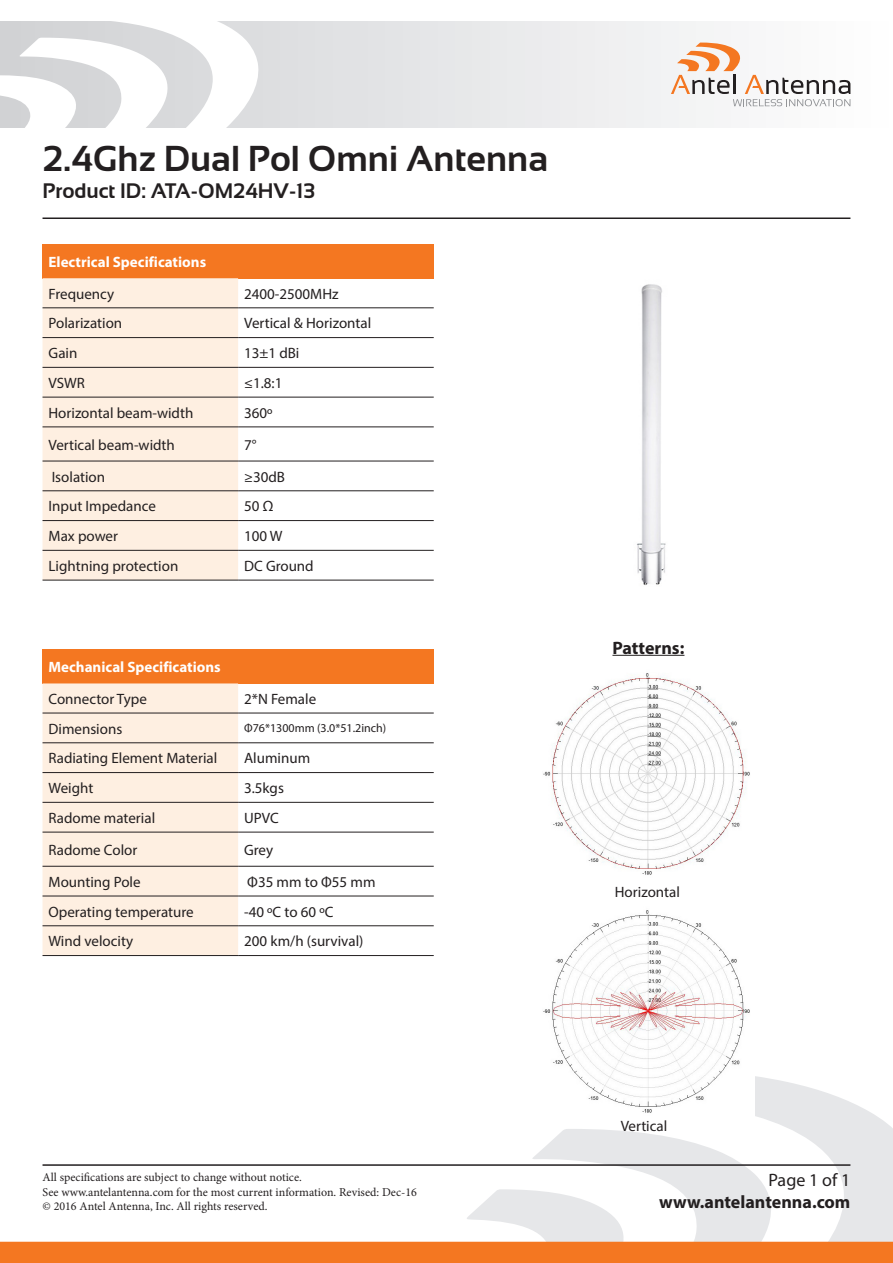
<style>
.page{position:relative;width:893px;height:1263px;background:#fff}
.page>*{position:absolute;margin:0;border:0;box-sizing:border-box;transform-origin:0 0}
.Title_Style_1{font:700 36px "Sansation";color:#231f20}
.Title_Style_1-2{font:700 21px "Sansation";color:#231f20}
.t1{font:700 18px "Myriad Pro";color:#231f20}
.t2{font:18px "Myriad Pro";color:#231f20}
.Table_body_Style_1{font:15px "Myriad Pro";color:#231f20}
.Paragraph_Style_1{font:15px "Myriad Pro";color:#231f20}
.Table_Header_Style_1{font:700 15px "Myriad Pro";color:#fff}
.t3{font:12px/14.4px "Minion Pro";color:#231f20}
.Table_body_Style_1-2{font:12px "Myriad Pro";color:#231f20}
</style>
<div class="page">
<svg style="left:755px;top:1076px;width:138px;height:166px;fill:#e6e7e9"></svg>
<svg style="left:465px;top:1129px;width:317px;height:113px"></svg>
<div style="left:0;top:1242px;width:893px;height:21px;background:#f47721"></div>
<svg style="left:260px;top:21px;width:591px;height:107px"></svg>
<svg style="left:0;top:21px;width:260px;height:107px"></svg>
<svg style="left:671px;top:43px;width:179px;height:63px"></svg>
<hr style="left:43px;top:1164px;width:807px;height:2px;background:#231f20">
<hr style="left:612px;top:655px;width:72px;height:1px;background:#231f20">
<img style="left:637px;top:284px;width:29px;height:301px">
<div style="left:43px;top:244px;width:195px;height:34px;background:#f47721"></div>
<div style="left:238px;top:244px;width:196px;height:34px;background:#f47721"></div>
<div style="left:43px;top:278px;width:195px;height:302px;background:#feefe1"></div>
<hr style="left:43px;top:308px;width:195px;height:1px;background:#231f20">
<hr style="left:238px;top:308px;width:196px;height:1px;background:#231f20">
<hr style="left:43px;top:337px;width:195px;height:1px;background:#231f20">
<hr style="left:238px;top:337px;width:196px;height:1px;background:#231f20">
<hr style="left:43px;top:367px;width:195px;height:1px;background:#231f20">
<hr style="left:238px;top:367px;width:196px;height:1px;background:#231f20">
<hr style="left:43px;top:397px;width:195px;height:1px;background:#231f20">
<hr style="left:238px;top:397px;width:196px;height:1px;background:#231f20">
<hr style="left:43px;top:427px;width:195px;height:1px;background:#231f20">
<hr style="left:238px;top:427px;width:196px;height:1px;background:#231f20">
<hr style="left:43px;top:461px;width:195px;height:1px;background:#231f20">
<hr style="left:238px;top:461px;width:196px;height:1px;background:#231f20">
<hr style="left:43px;top:490px;width:195px;height:1px;background:#231f20">
<hr style="left:238px;top:490px;width:196px;height:1px;background:#231f20">
<hr style="left:43px;top:520px;width:195px;height:1px;background:#231f20">
<hr style="left:238px;top:520px;width:196px;height:1px;background:#231f20">
<hr style="left:43px;top:550px;width:195px;height:1px;background:#231f20">
<hr style="left:238px;top:550px;width:196px;height:1px;background:#231f20">
<hr style="left:43px;top:580px;width:195px;height:1px;background:#231f20">
<hr style="left:238px;top:580px;width:196px;height:1px;background:#231f20">
<hr style="left:43px;top:217px;width:807px;height:2px;background:#231f20">
<div style="left:43px;top:649px;width:195px;height:34px;background:#f47721"></div>
<div style="left:238px;top:649px;width:196px;height:34px;background:#f47721"></div>
<div style="left:43px;top:683px;width:195px;height:272px;background:#feefe1"></div>
<hr style="left:43px;top:713px;width:195px;height:1px;background:#231f20">
<hr style="left:238px;top:713px;width:196px;height:1px;background:#231f20">
<hr style="left:43px;top:742px;width:195px;height:1px;background:#231f20">
<hr style="left:238px;top:742px;width:196px;height:1px;background:#231f20">
<hr style="left:43px;top:772px;width:195px;height:1px;background:#231f20">
<hr style="left:238px;top:772px;width:196px;height:1px;background:#231f20">
<hr style="left:43px;top:802px;width:195px;height:1px;background:#231f20">
<hr style="left:238px;top:802px;width:196px;height:1px;background:#231f20">
<hr style="left:43px;top:832px;width:195px;height:1px;background:#231f20">
<hr style="left:238px;top:832px;width:196px;height:1px;background:#231f20">
<hr style="left:43px;top:866px;width:195px;height:1px;background:#231f20">
<hr style="left:238px;top:866px;width:196px;height:1px;background:#231f20">
<hr style="left:43px;top:896px;width:195px;height:1px;background:#231f20">
<hr style="left:238px;top:896px;width:196px;height:1px;background:#231f20">
<hr style="left:43px;top:925px;width:195px;height:1px;background:#231f20">
<hr style="left:238px;top:925px;width:196px;height:1px;background:#231f20">
<hr style="left:43px;top:955px;width:195px;height:1px;background:#231f20">
<hr style="left:238px;top:955px;width:196px;height:1px;background:#231f20">
<img style="left:543px;top:673px;width:207px;height:202px">
<img style="left:543px;top:910px;width:207px;height:203px">
<p class="Title_Style_1" style="left:43px;top:138px;width:507px">2.4Ghz Dual Pol Omni Antenna</p>
<p class="Title_Style_1-2" style="left:43px;top:179px;width:274px">Product ID: ATA-OM24HV-13</p>
<p class="Table_Header_Style_1" style="left:49px;top:252px;width:159px">Electrical Specifications</p>
<p class="Paragraph_Style_1" style="left:49px;top:284px;width:67px">Frequency</p>
<p class="Paragraph_Style_1" style="left:244px;top:284px;width:96px">2400-2500MHz</p>
<p class="Paragraph_Style_1" style="left:49px;top:314px;width:75px">Polarization</p>
<p class="Paragraph_Style_1" style="left:244px;top:314px;width:129px">Vertical &amp; Horizontal</p>
<p class="Paragraph_Style_1" style="left:49px;top:344px;width:30px">Gain</p>
<p class="Paragraph_Style_1" style="left:244px;top:344px;width:57px">13±1 dBi</p>
<p class="Paragraph_Style_1" style="left:49px;top:374px;width:38px">VSWR</p>
<p class="Paragraph_Style_1" style="left:244px;top:374px;width:40px">≤1.8:1</p>
<p class="Paragraph_Style_1" style="left:49px;top:403px;width:146px">Horizontal beam-width</p>
<p class="Paragraph_Style_1" style="left:244px;top:403px;width:30px">360º</p>
<p class="Paragraph_Style_1" style="left:49px;top:435px;width:128px">Vertical beam-width</p>
<p class="Paragraph_Style_1" style="left:244px;top:435px;width:14px">7°</p>
<p class="Paragraph_Style_1" style="left:52px;top:467px;width:55px">Isolation</p>
<p class="Paragraph_Style_1" style="left:244px;top:467px;width:42px">≥30dB</p>
<p class="Paragraph_Style_1" style="left:49px;top:497px;width:109px">Input Impedance</p>
<p class="Paragraph_Style_1" style="left:244px;top:497px;width:31px">50 Ω</p>
<p class="Paragraph_Style_1" style="left:49px;top:527px;width:71px">Max power</p>
<p class="Paragraph_Style_1" style="left:244px;top:527px;width:40px">100 W</p>
<p class="Paragraph_Style_1" style="left:49px;top:556px;width:131px">Lightning protection</p>
<p class="Paragraph_Style_1" style="left:244px;top:556px;width:71px">DC Ground</p>
<p class="Table_Header_Style_1" style="left:49px;top:657px;width:174px">Mechanical Specifications</p>
<p class="Table_body_Style_1" style="left:49px;top:689px;width:100px">Connector Type</p>
<p class="Table_body_Style_1" style="left:244px;top:689px;width:74px">2*N Female</p>
<p class="Table_body_Style_1" style="left:49px;top:719px;width:75px">Dimensions</p>
<p class="Table_body_Style_1-2" style="left:244px;top:721px;width:144px">Φ76*1300mm (3.0*51.2inch)</p>
<p class="Table_body_Style_1" style="left:49px;top:749px;width:170px">Radiating Element Material</p>
<p class="Table_body_Style_1" style="left:244px;top:749px;width:68px">Aluminum</p>
<p class="Table_body_Style_1" style="left:49px;top:779px;width:46px">Weight</p>
<p class="Table_body_Style_1" style="left:244px;top:779px;width:41px">3.5kgs</p>
<p class="Table_body_Style_1" style="left:49px;top:808px;width:108px">Radome material</p>
<p class="Table_body_Style_1" style="left:244px;top:808px;width:36px">UPVC</p>
<p class="Table_body_Style_1" style="left:49px;top:840px;width:90px">Radome Color</p>
<p class="Table_body_Style_1" style="left:244px;top:840px;width:31px">Grey</p>
<p class="Table_body_Style_1" style="left:49px;top:872px;width:94px">Mounting Pole</p>
<p class="Table_body_Style_1" style="left:247px;top:872px;width:130px">Φ35 mm to Φ55 mm</p>
<p class="Table_body_Style_1" style="left:49px;top:902px;width:147px">Operating temperature</p>
<p class="Table_body_Style_1" style="left:244px;top:902px;width:91px">-40 ºC to 60 ºC</p>
<p class="Table_body_Style_1" style="left:49px;top:932px;width:86px">Wind velocity</p>
<p class="Table_body_Style_1" style="left:244px;top:932px;width:121px">200 km/h (survival)</p>
<p class="t1" style="left:612px;top:636px;width:73px">Patterns:</p>
<p class="Table_body_Style_1" style="left:615px;top:882px;width:67px">Horizontal</p>
<p class="Table_body_Style_1" style="left:621px;top:1116px;width:48px">Vertical</p>
<p class="t3" style="left:43px;top:1170px;width:376px">All specifications are subject to change without notice.<br>See www.antelantenna.com for the most current information. Revised: Dec-16 © 2016 Antel Antenna, Inc. All rights reserved.</p>
<p class="t2" style="left:768px;top:1169px;width:83px">Page 1 of 1</p>
<p class="t1" style="left:659px;top:1190px;width:193px">www.antelantenna.com</p>
</div>
